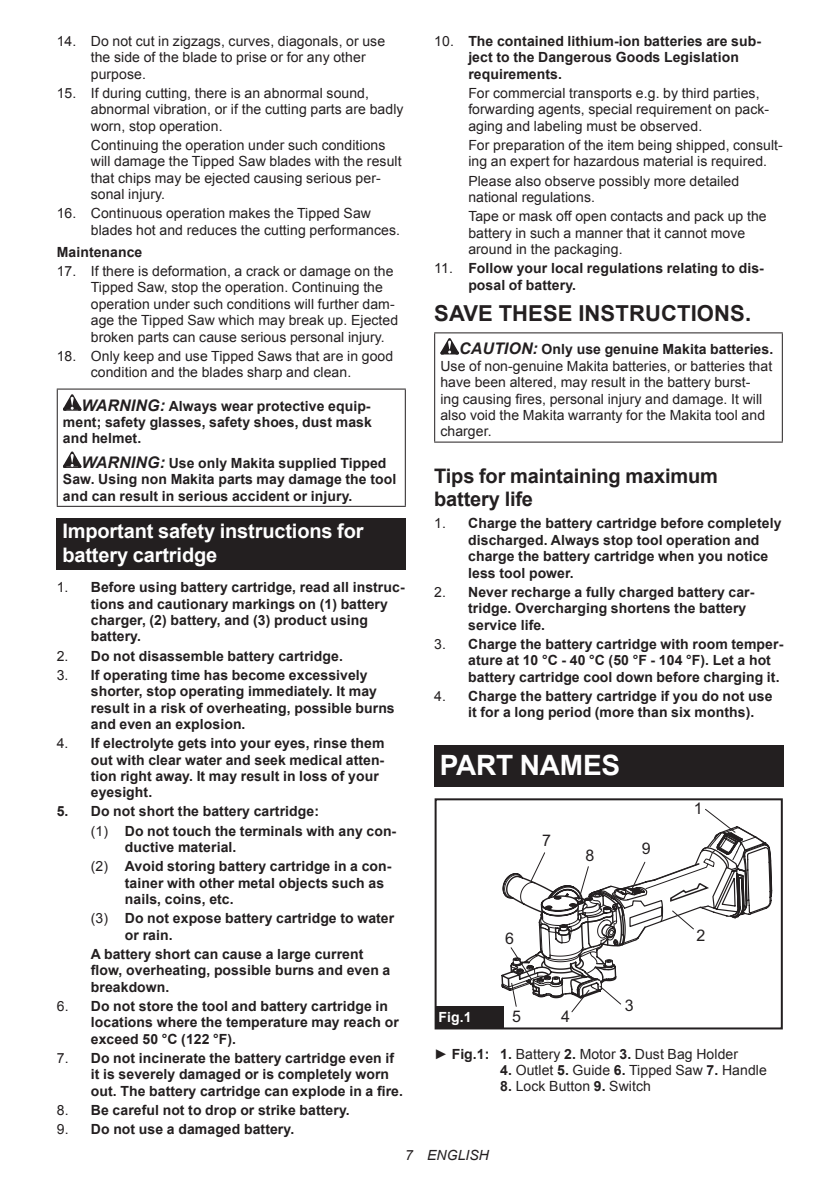
<style>
.page{position:relative;width:840px;height:1191px;background:#fff}
.page>*{position:absolute;margin:0;border:0;box-sizing:border-box;transform-origin:0 0}
.t1{font:700 28px "Arial";letter-spacing:-.01em;color:#fff}
.t2{font:700 22px "Arial";letter-spacing:.005em;color:#231f20}
.t3{font:700 20px/23.4px "Arial";letter-spacing:-.01em;color:#fff}
.t4{font:700 20px/23.4px "Arial";letter-spacing:-.01em;color:#231f20}
.t5{font:16px "Arial";color:#231f20}
.t6{font:700 14px/16.4px "Arial";letter-spacing:.005em;color:#231f20}
.t7{font:14px/16.4px "Arial";letter-spacing:.005em;color:#231f20}
.t8{font:italic 14px "Arial";letter-spacing:.005em;color:#231f20}
.t9{font:700 14px "Arial";color:#fff}
.s1{font-style:italic;font-size:16px}
.s2{font-weight:400}
.s3{font-weight:700;font-style:italic;font-size:16px}
.s4{font-weight:700}
</style>
<div class="page">
<hr style="left:57px;top:388px;width:348px;height:1px;background:#231f20">
<hr style="left:57px;top:389px;width:1px;height:117px;background:#231f20">
<hr style="left:404px;top:389px;width:1px;height:117px;background:#231f20">
<hr style="left:57px;top:506px;width:348px;height:1px;background:#231f20">
<svg style="left:63px;top:394px;width:18px;height:17px"></svg>
<svg style="left:63px;top:451px;width:18px;height:17px"></svg>
<div style="left:57px;top:518px;width:348px;height:52px;background:#231f20"></div>
<hr style="left:434px;top:332px;width:348px;height:1px;background:#231f20">
<hr style="left:434px;top:333px;width:1px;height:108px;background:#231f20">
<hr style="left:781px;top:333px;width:1px;height:108px;background:#231f20">
<hr style="left:434px;top:441px;width:348px;height:1px;background:#231f20">
<svg style="left:440px;top:338px;width:18px;height:16px"></svg>
<div style="left:434px;top:745px;width:348px;height:41px;background:#231f20"></div>
<div style="left:434px;top:798px;width:348px;height:231px;border:2px solid #231f20"></div>
<svg style="left:501px;top:826px;width:271px;height:165px"></svg>
<svg style="left:510px;top:808px;width:225px;height:204px"></svg>
<div style="left:435px;top:1006px;width:68px;height:23px;background:#231f20"></div>
<p class="t7" style="left:91px;top:33px;width:296px;text-indent:-34px">14. Do not cut in zigzags, curves, diagonals, or use the side of the blade to prise or for any other purpose.</p>
<p class="t7" style="left:91px;top:85px;width:314px;text-indent:-34px">15. If during cutting, there is an abnormal sound, abnormal vibration, or if the cutting parts are badly worn, stop operation.</p>
<p class="t7" style="left:91px;top:137px;width:312px">Continuing the operation under such conditions will damage the Tipped Saw blades with the result that chips may be ejected causing serious per&shy;sonal injury.</p>
<p class="t7" style="left:91px;top:205px;width:310px;text-indent:-34px">16. Continuous operation makes the Tipped Saw blades hot and reduces the cutting performances.</p>
<p class="t6" style="left:57px;top:244px;width:87px">Maintenance</p>
<p class="t7" style="left:91px;top:263px;width:309px;text-indent:-34px">17. If there is deformation, a crack or damage on the Tipped Saw, stop the operation. Continuing the operation under such conditions will further dam&shy;age the Tipped Saw which may break up. Ejected broken parts can cause serious personal injury.</p>
<p class="t7" style="left:57px;top:348px;width:338px;text-align:center">18. Only keep and use Tipped Saws that are in good condition and the blades sharp and clean.</p>
<p class="t6" style="left:63px;top:398px;width:310px;text-align:justify;text-indent:19px"><span class="s1">WARNING:</span> Always wear protective equip&shy;ment; safety glasses, safety shoes, dust mask and helmet.</p>
<p class="t6" style="left:63px;top:455px;width:335px;text-indent:19px"><span class="s1">WARNING:</span> Use only Makita supplied Tipped<br>Saw. Using non Makita parts may damage the tool and can result in serious accident or injury.</p>
<h3 class="t3" style="left:62px;top:520px;width:302px">Important safety instructions for battery cartridge</h3>
<p class="t6" style="left:91px;top:579px;width:315px;text-indent:-34px"><span class="s2">1.</span> Before using battery cartridge, read all instruc&shy;tions and cautionary markings on (1) battery charger, (2) battery, and (3) product using battery.</p>
<p class="t6" style="left:57px;top:648px;width:287px"><span class="s2">2.</span> Do not disassemble battery cartridge.</p>
<p class="t6" style="left:91px;top:667px;width:305px;text-indent:-34px"><span class="s2">3.</span> If operating time has become excessively shorter, stop operating immediately. It may result in a risk of overheating, possible burns and even an explosion.</p>
<p class="t6" style="left:91px;top:735px;width:295px;text-indent:-34px"><span class="s2">4.</span> If electrolyte gets into your eyes, rinse them out with clear water and seek medical atten&shy;tion right away. It may result in loss of your eyesight.</p>
<p class="t6" style="left:91px;top:802px;width:307px;line-height:19.2px;text-indent:-34px">5. Do not short the battery cartridge:<br><span class="s2">(1)</span> Do not touch the terminals with any con-</p>
<p class="t6" style="left:91px;top:838px;width:302px;line-height:19.2px;text-indent:34px">ductive material.<br><span class="s2">(2)</span> Avoid storing battery cartridge in a con-</p>
<p class="t6" style="left:125px;top:875px;width:261px">tainer with other metal objects such as nails, coins, etc.</p>
<p class="t6" style="left:125px;top:910px;width:271px;text-indent:-34px"><span class="s2">(3)</span> Do not expose battery cartridge to water or rain.</p>
<p class="t6" style="left:91px;top:946px;width:301px">A battery short can cause a large current flow, overheating, possible burns and even a breakdown.</p>
<p class="t6" style="left:91px;top:998px;width:309px;text-indent:-34px"><span class="s2">6.</span> Do not store the tool and battery cartridge in locations where the temperature may reach or exceed 50 °C (122 °F).</p>
<p class="t6" style="left:91px;top:1050px;width:313px;text-indent:-34px"><span class="s2">7.</span> Do not incinerate the battery cartridge even if it is severely damaged or is completely worn out. The battery cartridge can explode in a fire.</p>
<p class="t6" style="left:57px;top:1102px;width:294px"><span class="s2">8.</span> Be careful not to drop or strike battery.</p>
<p class="t6" style="left:57px;top:1121px;width:239px"><span class="s2">9.</span> Do not use a damaged battery.</p>
<p class="t6" style="left:468px;top:33px;width:294px;text-indent:-34px"><span class="s2">10.</span> The contained lithium-ion batteries are sub&shy;ject to the Dangerous Goods Legislation requirements.</p>
<p class="t7" style="left:468px;top:85px;width:302px">For commercial transports e.g. by third parties, forwarding agents, special requirement on pack&shy;aging and labeling must be observed.</p>
<p class="t7" style="left:468px;top:137px;width:316px">For preparation of the item being shipped, consult&shy;ing an expert for hazardous material is required.</p>
<p class="t7" style="left:468px;top:173px;width:272px">Please also observe possibly more detailed national regulations.</p>
<p class="t7" style="left:468px;top:208px;width:299px">Tape or mask off open contacts and pack up the battery in such a manner that it cannot move around in the packaging.</p>
<p class="t6" style="left:468px;top:260px;width:297px;text-indent:-34px"><span class="s2">11.</span> Follow your local regulations relating to dis&shy;posal of battery.</p>
<h2 class="t2" style="left:434px;top:299px;width:318px">SAVE THESE INSTRUCTIONS.</h2>
<p class="t7" style="left:440px;top:341px;width:334px;text-indent:19px"><span class="s3">CAUTION:</span> <span class="s4">Only use genuine Makita batteries.<br></span>Use of non-genuine Makita batteries, or batteries that have been altered, may result in the battery burst-<br>ing causing fires, personal injury and damage. It will also void the Makita warranty for the Makita tool and charger.</p>
<h3 class="t4" style="left:434px;top:465px;width:285px">Tips for maintaining maximum battery life</h3>
<p class="t6" style="left:468px;top:516px;width:314px;text-indent:-34px"><span class="s2">1.</span> Charge the battery cartridge before completely discharged. Always stop tool operation and charge the battery cartridge when you notice less tool power.</p>
<p class="t6" style="left:468px;top:584px;width:287px;text-indent:-34px"><span class="s2">2.</span> Never recharge a fully charged battery car&shy;tridge. Overcharging shortens the battery service life.</p>
<p class="t6" style="left:468px;top:636px;width:316px;text-indent:-34px"><span class="s2">3.</span> Charge the battery cartridge with room temper&shy;ature at 10 °C - 40 °C (50 °F - 104 °F). Let a hot battery cartridge cool down before charging it.</p>
<p class="t6" style="left:468px;top:688px;width:305px;text-indent:-34px"><span class="s2">4.</span> Charge the battery cartridge if you do not use it for a long period (more than six months).</p>
<h1 class="t1" style="left:439px;top:747px;width:182px">PART NAMES</h1>
<p class="t5" style="left:693px;top:798px;width:10px">1</p>
<p class="t5" style="left:542px;top:830px;width:10px">7</p>
<p class="t5" style="left:504px;top:928px;width:10px">6</p>
<p class="t5" style="left:585px;top:845px;width:10px">8</p>
<p class="t5" style="left:641px;top:838px;width:10px">9</p>
<p class="t5" style="left:696px;top:924px;width:10px">2</p>
<p class="t5" style="left:624px;top:995px;width:10px">3</p>
<p class="t5" style="left:511px;top:1005px;width:10px">5</p>
<p class="t5" style="left:561px;top:1005px;width:10px">4</p>
<p class="t9" style="left:438px;top:1008px;width:34px">Fig.1</p>
<p class="t7" style="left:434px;top:1045px;width:305px">► <span class="s4">Fig.1: 1.</span> Battery <span class="s4">2.</span> Motor <span class="s4">3.</span> Dust Bag Holder</p>
<p class="t7" style="left:500px;top:1062px;width:268px"><span class="s4">4.</span> Outlet <span class="s4">5.</span> Guide <span class="s4">6.</span> Tipped Saw <span class="s4">7.</span> Handle</p>
<p class="t7" style="left:500px;top:1078px;width:152px"><span class="s4">8.</span> Lock Button <span class="s4">9.</span> Switch</p>
<p class="t8" style="left:405px;top:1146px;width:85px">7 ENGLISH</p>
</div>
